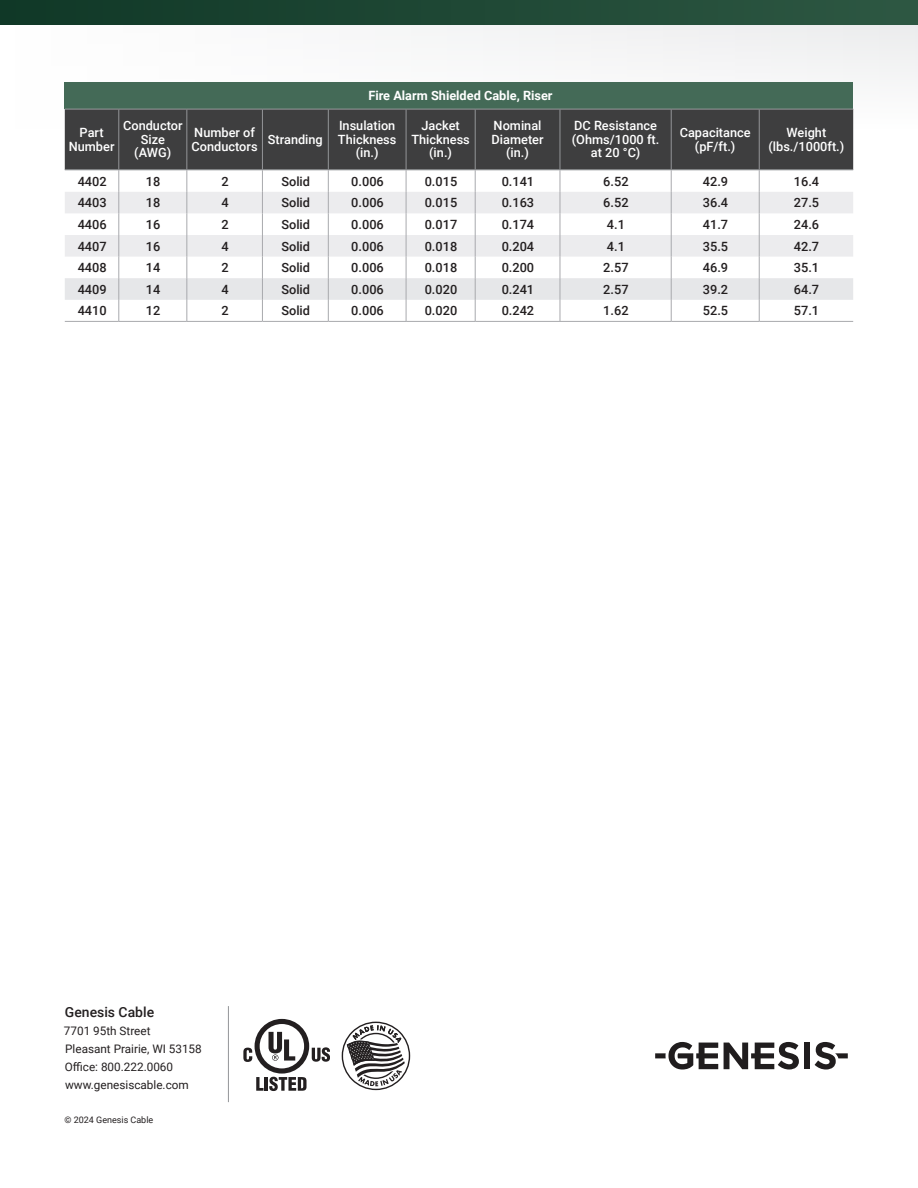
<style>
.page{position:relative;width:918px;height:1188px;background:#fff}
.page>*{position:absolute;margin:0;border:0;box-sizing:border-box;transform-origin:0 0}
.Cover__Address_Block{font:500 13.95px "Roboto";color:#231f20}
.Table__Body{font:500 12.75px "Roboto";color:#231f20}
.Table__Header__All_Cap___left_align{font:500 12.75px/13.5px "Roboto";color:#fff;text-align:center}
.Table__Body-2{font:700 12.75px "Roboto";color:#fff}
.Cover__Address_Block-2{font:11.7px "Roboto";color:#231f20}
.Cover__Copyright{font:9px "Roboto";color:#231f20}
</style>
<div class="page">
<div style="left:0;top:1px;width:918px;height:128px;background:#f8f8f8"></div>
<svg style="left:815px;top:1042px;width:33px;height:28px"></svg>
<svg style="left:655px;top:1042px;width:63px;height:28px"></svg>
<div style="left:804px;top:1043px;width:6px;height:26px;background:#201d1e"></div>
<svg style="left:724px;top:1042px;width:75px;height:28px"></svg>
<svg style="left:342px;top:1022px;width:68px;height:68px"></svg>
<hr style="left:228px;top:1006px;width:1px;height:96px;background:#939598">
<div style="left:0;top:0;width:918px;height:24px;background:linear-gradient(to right,#103827,#2d5742)"></div>
<svg style="left:243px;top:1019px;width:87px;height:72px"></svg>
<div style="left:65px;top:82px;width:788px;height:27px;background:#446a57"></div>
<div style="left:65px;top:110px;width:788px;height:59px;background:#3e3e3f"></div>
<hr style="left:118px;top:109px;width:1px;height:60px;background:#939598">
<hr style="left:186px;top:109px;width:1px;height:60px;background:#939598">
<hr style="left:262px;top:109px;width:1px;height:60px;background:#939598">
<hr style="left:328px;top:109px;width:1px;height:60px;background:#939598">
<hr style="left:406px;top:109px;width:1px;height:60px;background:#939598">
<hr style="left:475px;top:109px;width:1px;height:60px;background:#939598">
<hr style="left:560px;top:109px;width:1px;height:60px;background:#939598">
<hr style="left:671px;top:109px;width:1px;height:60px;background:#939598">
<hr style="left:65px;top:169px;width:54px;height:1px;background:#939598">
<hr style="left:119px;top:169px;width:68px;height:1px;background:#939598">
<hr style="left:187px;top:169px;width:75px;height:1px;background:#939598">
<hr style="left:262px;top:169px;width:66px;height:1px;background:#939598">
<hr style="left:328px;top:169px;width:78px;height:1px;background:#939598">
<hr style="left:406px;top:169px;width:69px;height:1px;background:#939598">
<hr style="left:475px;top:169px;width:85px;height:1px;background:#939598">
<hr style="left:560px;top:169px;width:111px;height:1px;background:#939598">
<hr style="left:671px;top:169px;width:88px;height:1px;background:#939598">
<hr style="left:759px;top:169px;width:94px;height:1px;background:#939598">
<hr style="left:759px;top:109px;width:1px;height:60px;background:#939598">
<hr style="left:65px;top:109px;width:54px;height:1px;background:#939598">
<hr style="left:119px;top:109px;width:68px;height:1px;background:#939598">
<hr style="left:187px;top:109px;width:75px;height:1px;background:#939598">
<hr style="left:262px;top:109px;width:66px;height:1px;background:#939598">
<hr style="left:328px;top:109px;width:78px;height:1px;background:#939598">
<hr style="left:406px;top:109px;width:69px;height:1px;background:#939598">
<hr style="left:475px;top:109px;width:85px;height:1px;background:#939598">
<hr style="left:560px;top:109px;width:111px;height:1px;background:#939598">
<hr style="left:671px;top:109px;width:88px;height:1px;background:#939598">
<hr style="left:759px;top:109px;width:94px;height:1px;background:#939598">
<hr style="left:65px;top:321px;width:54px;height:1px;background:#a8a9ad">
<hr style="left:119px;top:321px;width:68px;height:1px;background:#a8a9ad">
<hr style="left:187px;top:321px;width:75px;height:1px;background:#a8a9ad">
<hr style="left:262px;top:321px;width:66px;height:1px;background:#a8a9ad">
<hr style="left:328px;top:321px;width:78px;height:1px;background:#a8a9ad">
<hr style="left:406px;top:321px;width:69px;height:1px;background:#a8a9ad">
<hr style="left:475px;top:321px;width:85px;height:1px;background:#a8a9ad">
<hr style="left:560px;top:321px;width:111px;height:1px;background:#a8a9ad">
<hr style="left:671px;top:321px;width:88px;height:1px;background:#a8a9ad">
<hr style="left:759px;top:321px;width:94px;height:1px;background:#a8a9ad">
<svg style="left:65px;top:170px;width:788px;height:151px"></svg>
<p class="Table__Header__All_Cap___left_align" style="left:69px;top:125px;width:47px">Part<br>Number</p>
<p class="Table__Header__All_Cap___left_align" style="left:123px;top:119px;width:61px">Conductor<br>Size (AWG)</p>
<p class="Table__Header__All_Cap___left_align" style="left:192px;top:125px;width:68px;text-align:left">Number of<br>Conductors</p>
<p class="Table__Header__All_Cap___left_align" style="left:268px;top:132px;width:56px">Stranding</p>
<p class="Table__Body-2" style="left:368px;top:87px;width:186px">Fire Alarm Shielded Cable, Riser</p>
<p class="Table__Header__All_Cap___left_align" style="left:338px;top:119px;width:60px;text-align:left">Insulation<br>Thickness</p>
<p class="Table__Header__All_Cap___left_align" style="left:356px;top:146px;width:24px">(in.)</p>
<p class="Table__Header__All_Cap___left_align" style="left:411px;top:119px;width:60px">Jacket<br>Thickness</p>
<p class="Table__Header__All_Cap___left_align" style="left:429px;top:146px;width:24px">(in.)</p>
<p class="Table__Header__All_Cap___left_align" style="left:492px;top:119px;width:53px;text-align:left">Nominal<br>Diameter</p>
<p class="Table__Header__All_Cap___left_align" style="left:506px;top:146px;width:24px">(in.)</p>
<p class="Table__Header__All_Cap___left_align" style="left:574px;top:119px;width:84px">DC Resistance</p>
<p class="Table__Header__All_Cap___left_align" style="left:572px;top:132px;width:89px">(Ohms/1000 ft. at 20 °C)</p>
<p class="Table__Header__All_Cap___left_align" style="left:680px;top:125px;width:72px">Capacitance</p>
<p class="Table__Header__All_Cap___left_align" style="left:695px;top:139px;width:42px">(pF/ft.)</p>
<p class="Table__Header__All_Cap___left_align" style="left:787px;top:125px;width:41px">Weight</p>
<p class="Table__Header__All_Cap___left_align" style="left:768px;top:139px;width:77px">(lbs./1000ft.)</p>
<p class="Table__Body" style="left:78px;top:172px;width:30px">4402</p>
<p class="Table__Body" style="left:146px;top:172px;width:16px">18</p>
<p class="Table__Body" style="left:221px;top:172px;width:9px">2</p>
<p class="Table__Body" style="left:281px;top:172px;width:30px">Solid</p>
<p class="Table__Body" style="left:351px;top:172px;width:34px">0.006</p>
<p class="Table__Body" style="left:425px;top:172px;width:34px">0.015</p>
<p class="Table__Body" style="left:502px;top:172px;width:34px">0.141</p>
<p class="Table__Body" style="left:603px;top:172px;width:27px">6.52</p>
<p class="Table__Body" style="left:703px;top:172px;width:27px">42.9</p>
<p class="Table__Body" style="left:794px;top:172px;width:27px">16.4</p>
<p class="Table__Body" style="left:78px;top:194px;width:30px">4403</p>
<p class="Table__Body" style="left:146px;top:194px;width:16px">18</p>
<p class="Table__Body" style="left:221px;top:194px;width:9px">4</p>
<p class="Table__Body" style="left:281px;top:194px;width:30px">Solid</p>
<p class="Table__Body" style="left:351px;top:194px;width:34px">0.006</p>
<p class="Table__Body" style="left:425px;top:194px;width:34px">0.015</p>
<p class="Table__Body" style="left:502px;top:194px;width:34px">0.163</p>
<p class="Table__Body" style="left:603px;top:194px;width:27px">6.52</p>
<p class="Table__Body" style="left:703px;top:194px;width:27px">36.4</p>
<p class="Table__Body" style="left:794px;top:194px;width:27px">27.5</p>
<p class="Table__Body" style="left:78px;top:216px;width:30px">4406</p>
<p class="Table__Body" style="left:146px;top:216px;width:16px">16</p>
<p class="Table__Body" style="left:221px;top:216px;width:9px">2</p>
<p class="Table__Body" style="left:281px;top:216px;width:30px">Solid</p>
<p class="Table__Body" style="left:351px;top:216px;width:34px">0.006</p>
<p class="Table__Body" style="left:425px;top:216px;width:34px">0.017</p>
<p class="Table__Body" style="left:502px;top:216px;width:34px">0.174</p>
<p class="Table__Body" style="left:607px;top:216px;width:20px">4.1</p>
<p class="Table__Body" style="left:703px;top:216px;width:27px">41.7</p>
<p class="Table__Body" style="left:794px;top:216px;width:27px">24.6</p>
<p class="Table__Body" style="left:78px;top:237px;width:30px">4407</p>
<p class="Table__Body" style="left:146px;top:237px;width:16px">16</p>
<p class="Table__Body" style="left:221px;top:237px;width:9px">4</p>
<p class="Table__Body" style="left:281px;top:237px;width:30px">Solid</p>
<p class="Table__Body" style="left:351px;top:237px;width:34px">0.006</p>
<p class="Table__Body" style="left:425px;top:237px;width:34px">0.018</p>
<p class="Table__Body" style="left:502px;top:237px;width:34px">0.204</p>
<p class="Table__Body" style="left:607px;top:237px;width:20px">4.1</p>
<p class="Table__Body" style="left:703px;top:237px;width:27px">35.5</p>
<p class="Table__Body" style="left:794px;top:237px;width:27px">42.7</p>
<p class="Table__Body" style="left:78px;top:259px;width:30px">4408</p>
<p class="Table__Body" style="left:146px;top:259px;width:16px">14</p>
<p class="Table__Body" style="left:221px;top:259px;width:9px">2</p>
<p class="Table__Body" style="left:281px;top:259px;width:30px">Solid</p>
<p class="Table__Body" style="left:351px;top:259px;width:34px">0.006</p>
<p class="Table__Body" style="left:425px;top:259px;width:34px">0.018</p>
<p class="Table__Body" style="left:502px;top:259px;width:34px">0.200</p>
<p class="Table__Body" style="left:603px;top:259px;width:27px">2.57</p>
<p class="Table__Body" style="left:703px;top:259px;width:27px">46.9</p>
<p class="Table__Body" style="left:794px;top:259px;width:27px">35.1</p>
<p class="Table__Body" style="left:78px;top:280px;width:30px">4409</p>
<p class="Table__Body" style="left:146px;top:280px;width:16px">14</p>
<p class="Table__Body" style="left:221px;top:280px;width:9px">4</p>
<p class="Table__Body" style="left:281px;top:280px;width:30px">Solid</p>
<p class="Table__Body" style="left:351px;top:280px;width:34px">0.006</p>
<p class="Table__Body" style="left:425px;top:280px;width:34px">0.020</p>
<p class="Table__Body" style="left:502px;top:280px;width:34px">0.241</p>
<p class="Table__Body" style="left:603px;top:280px;width:27px">2.57</p>
<p class="Table__Body" style="left:703px;top:280px;width:27px">39.2</p>
<p class="Table__Body" style="left:794px;top:280px;width:27px">64.7</p>
<p class="Table__Body" style="left:78px;top:302px;width:30px">4410</p>
<p class="Table__Body" style="left:146px;top:302px;width:16px">12</p>
<p class="Table__Body" style="left:221px;top:302px;width:9px">2</p>
<p class="Table__Body" style="left:281px;top:302px;width:30px">Solid</p>
<p class="Table__Body" style="left:351px;top:302px;width:34px">0.006</p>
<p class="Table__Body" style="left:425px;top:302px;width:34px">0.020</p>
<p class="Table__Body" style="left:502px;top:302px;width:34px">0.242</p>
<p class="Table__Body" style="left:603px;top:302px;width:27px">1.62</p>
<p class="Table__Body" style="left:703px;top:302px;width:27px">52.5</p>
<p class="Table__Body" style="left:794px;top:302px;width:27px">57.1</p>
<p class="Cover__Address_Block" style="left:65px;top:1002px;width:91px">Genesis Cable</p>
<p class="Cover__Address_Block-2" style="left:64px;top:1023px;width:88px">7701 95th Street</p>
<p class="Cover__Address_Block-2" style="left:65px;top:1041px;width:138px">Pleasant Prairie, WI 53158</p>
<p class="Cover__Address_Block-2" style="left:65px;top:1059px;width:110px">Office: 800.222.0060</p>
<p class="Cover__Address_Block-2" style="left:65px;top:1077px;width:125px">www.genesiscable.com</p>
<p class="Cover__Copyright" style="left:64px;top:1113px;width:90px">© 2024 Genesis Cable</p>
</div>
